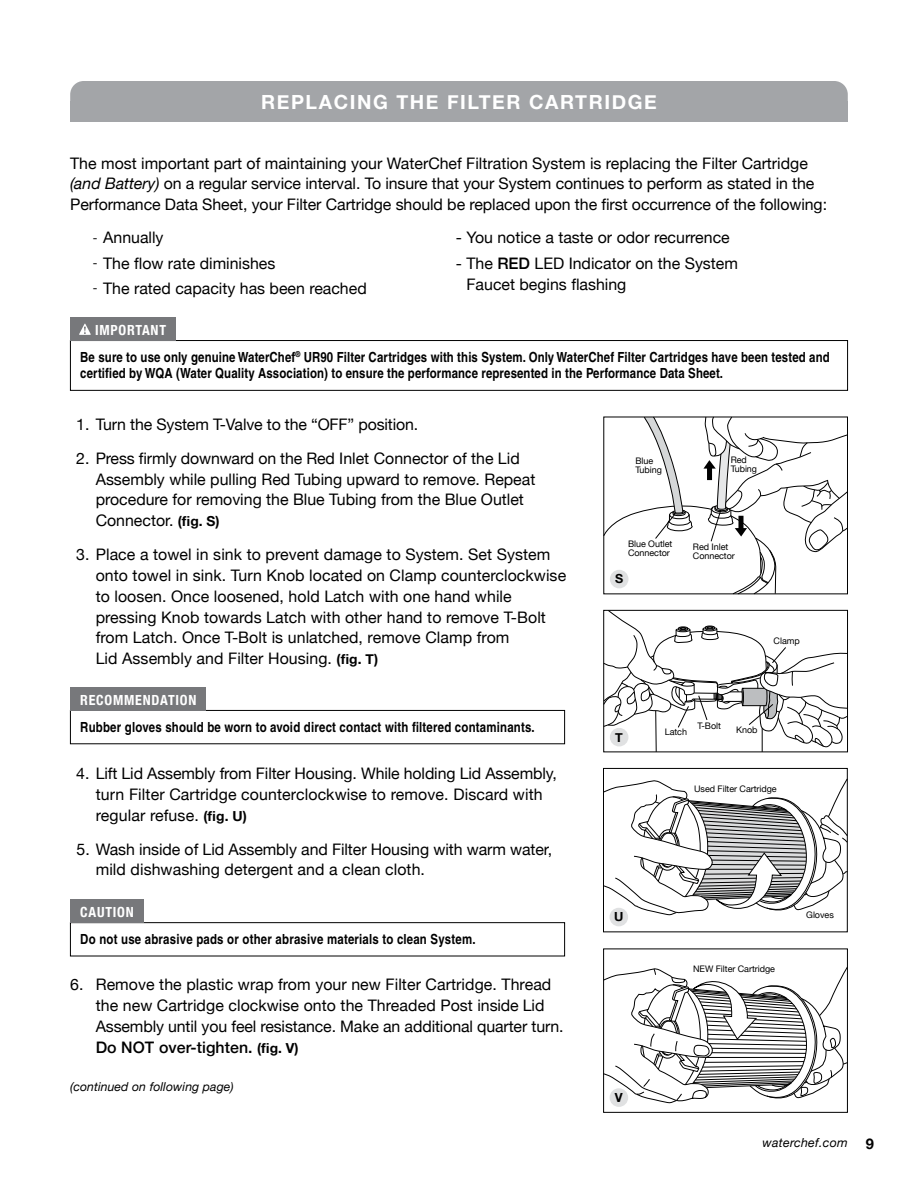
<style>
.page{position:relative;width:918px;height:1188px;background:#fff}
.page>*{position:absolute;margin:0;border:0;box-sizing:border-box;transform-origin:0 0}
.t1{font:700 19.5px "Helvetica Neue";letter-spacing:.08em;color:#fff}
.t2{font:15.9px/20.9px "Helvetica Neue";color:#000}
.t3{font:700 14.7px "Helvetica Neue";color:#000}
.t4{font:700 condensed 13.95px/16.5px "Helvetica LT";letter-spacing:.01em;color:#000}
.t5{font:700 condensed 13.95px "Helvetica Neue";letter-spacing:.055em;color:#fff}
.t6{font:700 12.6px "Helvetica Neue";color:#000}
.t7{font:italic 12.45px "Helvetica Neue";letter-spacing:.02em;color:#000}
.t8{font:italic 12.3px "Helvetica Neue";letter-spacing:.005em;color:#000}
.t9{font:9px/8.7px "Helvetica Neue";letter-spacing:-.005em;color:#000}
.s1{font-style:italic}
.s2{font-size:12px}
.s3{font-weight:500}
.s4{font-weight:700;font-size:13.8px}
</style>
<div class="page">
<div style="left:70px;top:81px;width:778px;height:41px;background:#a3a5a8;border-radius:14px"></div>
<div style="left:70px;top:101px;width:778px;height:21px;background:#a3a5a8"></div>
<svg style="left:605px;top:780px;width:241px;height:136px"></svg>
<div style="left:603px;top:768px;width:245px;height:164px;border:1px solid #000"></div>
<div style="left:70px;top:710px;width:495px;height:34px;border:1px solid #000"></div>
<div style="left:70px;top:687px;width:136px;height:24px;background:#77787b"></div>
<div style="left:70px;top:922px;width:495px;height:34px;border:1px solid #000"></div>
<div style="left:70px;top:900px;width:74px;height:23px;background:#77787b"></div>
<div style="left:610px;top:908px;width:18px;height:18px;background:#e0e1e2;border-radius:50%"></div>
<div style="left:603px;top:949px;width:245px;height:164px;border:1px solid #000"></div>
<svg style="left:603px;top:966px;width:245px;height:138px"></svg>
<div style="left:610px;top:1088px;width:18px;height:19px;background:#e0e1e2;border-radius:50%"></div>
<div style="left:70px;top:340px;width:778px;height:51px;border:1px solid #000"></div>
<div style="left:70px;top:318px;width:106px;height:23px;background:#77787b"></div>
<svg style="left:79px;top:323px;width:12px;height:12px"></svg>
<svg style="left:603px;top:610px;width:245px;height:143px"></svg>
<svg style="left:603px;top:416px;width:245px;height:179px"></svg>
<p class="t1" style="left:261px;top:87px;width:397px">REPLACING THE FILTER CARTRIDGE</p>
<p class="t2" style="left:70px;top:153px;width:758px">The most important part of maintaining your WaterChef Filtration System is replacing the Filter Cartridge <span class="s1">(and Battery)</span> on a regular service interval. To insure that your System continues to perform as stated in the<br>Performance Data Sheet, your Filter Cartridge should be replaced upon the first occurrence of the following:</p>
<p class="t2" style="left:93px;top:228px;width:72px"><span class="s2">-</span> Annually</p>
<p class="t2" style="left:93px;top:254px;width:184px"><span class="s2">-</span> The flow rate diminishes</p>
<p class="t2" style="left:93px;top:279px;width:276px"><span class="s2">-</span> The rated capacity has been reached</p>
<p class="t2" style="left:456px;top:228px;width:275px">- You notice a taste or odor recurrence</p>
<p class="t2" style="left:467px;top:254px;width:273px;text-indent:-11px">- The <span class="s3">RED</span> LED Indicator on the System<br>Faucet begins flashing</p>
<p class="t5" style="left:95px;top:318px;width:72px">IMPORTANT</p>
<p class="t4" style="left:80px;top:348px;width:751px">Be sure to use only genuine WaterChef<sup>®</sup> UR90 Filter Cartridges with this System. Only WaterChef Filter Cartridges have been tested and certified by WQA (Water Quality Association) to ensure the performance represented in the Performance Data Sheet.</p>
<p class="t2" style="left:76px;top:415px;width:343px">1. Turn the System T-Valve to the “OFF” position.</p>
<p class="t2" style="left:96px;top:448px;width:441px;text-indent:-19px">2. Press firmly downward on the Red Inlet Connector of the Lid Assembly while pulling Red Tubing upward to remove. Repeat procedure for removing the Blue Tubing from the Blue Outlet Connector. <span class="s4">(fig. S)</span></p>
<p class="t2" style="left:96px;top:545px;width:472px;text-indent:-19px">3. Place a towel in sink to prevent damage to System. Set System onto towel in sink. Turn Knob located on Clamp counterclockwise to loosen. Once loosened, hold Latch with one hand while pressing Knob towards Latch with other hand to remove T-Bolt from Latch. Once T-Bolt is unlatched, remove Clamp from<br>Lid Assembly and Filter Housing. <span class="s4">(fig. T)</span></p>
<p class="t5" style="left:80px;top:688px;width:118px">RECOMMENDATION</p>
<p class="t4" style="left:80px;top:718px;width:456px">Rubber gloves should be worn to avoid direct contact with filtered contaminants.</p>
<p class="t2" style="left:96px;top:764px;width:463px;text-indent:-19px">4. Lift Lid Assembly from Filter Housing. While holding Lid Assembly, turn Filter Cartridge counterclockwise to remove. Discard with regular refuse. <span class="s4">(fig. U)</span></p>
<p class="t2" style="left:96px;top:839px;width:458px;text-indent:-19px">5. Wash inside of Lid Assembly and Filter Housing with warm water, mild dishwashing detergent and a clean cloth.</p>
<p class="t5" style="left:80px;top:900px;width:55px">CAUTION</p>
<p class="t4" style="left:80px;top:930px;width:397px">Do not use abrasive pads or other abrasive materials to clean System.</p>
<p class="t2" style="left:96px;top:975px;width:470px;text-indent:-26px">6. Remove the plastic wrap from your new Filter Cartridge. Thread the new Cartridge clockwise onto the Threaded Post inside Lid Assembly until you feel resistance. Make an additional quarter turn.<br><span class="s3">Do NOT over-tighten.</span> <span class="s4">(fig. V)</span></p>
<p class="t8" style="left:70px;top:1078px;width:165px">(continued on following page)</p>
<p class="t9" style="left:635px;top:457px;width:28px">Blue<br>Tubing</p>
<p class="t9" style="left:731px;top:456px;width:28px">Red<br>Tubing</p>
<p class="t9" style="left:628px;top:540px;width:46px">Blue Outlet<br>Connector</p>
<p class="t6" style="left:615px;top:569px;width:10px">S</p>
<p class="t9" style="left:693px;top:543px;width:43px">Red Inlet<br>Connector</p>
<p class="t9" style="left:774px;top:637px;width:28px">Clamp</p>
<p class="t6" style="left:615px;top:727px;width:9px">T</p>
<p class="t9" style="left:697px;top:722px;width:25px">T-Bolt</p>
<p class="t9" style="left:665px;top:728px;width:24px">Latch</p>
<p class="t9" style="left:736px;top:726px;width:23px">Knob</p>
<p class="t6" style="left:614px;top:907px;width:11px">U</p>
<p class="t6" style="left:615px;top:1088px;width:9px">V</p>
<p class="t9" style="left:694px;top:785px;width:84px">Used Filter Cartridge</p>
<p class="t9" style="left:693px;top:965px;width:83px">NEW Filter Cartridge</p>
<p class="t9" style="left:806px;top:911px;width:29px">Gloves</p>
<p class="t7" style="left:762px;top:1134px;width:87px">waterchef.com</p>
<p class="t3" style="left:866px;top:1132px;width:10px">9</p>
</div>
